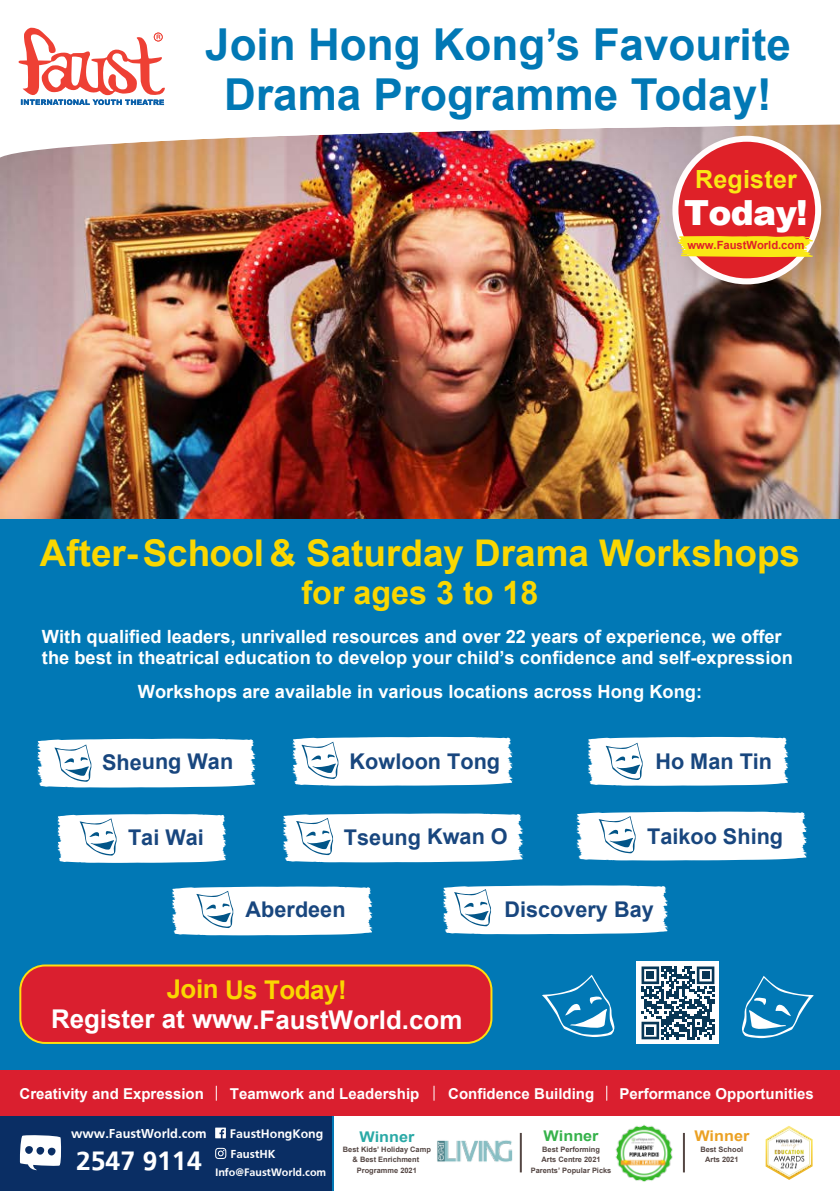
<style>
.page{position:relative;width:840px;height:1191px;background:#fff}
.page>*{position:absolute;margin:0;border:0;box-sizing:border-box;transform-origin:0 0}
.t1{font:700 44px/50px "Arial";color:#0178b5;text-align:center}
.t2{font:700 36.8px "Arial";color:#fad701}
.t3{font:900 34.6px "Arial";letter-spacing:-.02em;color:#fff}
.t4{font:700 32.2px "Arial";color:#fad701}
.t5{font:700 27.4px "Frutiger";color:#fff}
.t6{font:700 25.8px "Arial";color:#fff}
.t7{font:700 25.8px "Arial";letter-spacing:-.02em;color:#fad701}
.t8{font:700 25px "Arial";letter-spacing:.01em;color:#fae815}
.t9{font:700 21.6px "Arial";letter-spacing:-.005em;color:#18467e}
.t10{font:700 18.2px/21.8px "Arial";color:#fff}
.t11{font:700 15px "Arial";color:#fff}
.t12{font:700 14.8px "Arial";color:#2aa9a6;scale:1.1 1}
.t13{font:700 14.8px "Arial";color:#36b24b;scale:1.1 1}
.t14{font:700 14.8px "Arial";color:#eba124;scale:1.1 1}
.t15{font:700 13.4px "Frutiger";color:#fff}
.t16{font:700 12.8px "Frutiger";color:#fff}
.t17{font:700 12px "Frutiger";color:#fff}
.t18{font:700 11.2px "Frutiger";color:#fff}
.t19{font:700 11.2px "Arial";letter-spacing:-.005em;color:#df2128}
.t20{font:700 7.4px/10.6px "Arial";color:#544643;text-align:center}
</style>
<div class="page">
<div style="left:0;top:73px;width:839px;height:1118px;background:#0178b5"></div>
<svg style="left:292px;top:737px;width:220px;height:48px;background:#f0f6f9"></svg>
<svg style="left:37px;top:738px;width:219px;height:49px;background:#eaf3f7"></svg>
<svg style="left:443px;top:885px;width:225px;height:49px;background:#ecf4f8"></svg>
<svg style="left:172px;top:886px;width:200px;height:49px;background:#ecf4f8"></svg>
<svg style="left:283px;top:813px;width:240px;height:49px;background:#edf4f8"></svg>
<svg style="left:588px;top:737px;width:200px;height:48px;background:#eff5f9"></svg>
<svg style="left:57px;top:814px;width:169px;height:49px;background:#eaf2f7"></svg>
<svg style="left:576px;top:811px;width:230px;height:49px;background:#ecf4f8"></svg>
<img style="left:0;top:157px;width:839px;height:362px">
<div style="left:0;top:27px;width:348px;height:109px;background:#fff"></div>
<div style="left:348px;top:73px;width:491px;height:24px;background:#fff"></div>
<img style="left:110px;top:97px;width:729px;height:60px">
<svg style="left:0;top:28px;width:221px;height:77px"></svg>
<div style="left:0;top:1070px;width:839px;height:45px;background:#da1f2f"></div>
<svg style="left:216px;top:1085px;width:1px;height:15px"></svg>
<svg style="left:433px;top:1085px;width:1px;height:15px"></svg>
<svg style="left:606px;top:1085px;width:1px;height:15px"></svg>
<div style="left:0;top:1116px;width:332px;height:75px;background:#0a2e64"></div>
<svg style="left:19px;top:1135px;width:43px;height:35px"></svg>
<svg style="left:215px;top:1127px;width:11px;height:11px"></svg>
<svg style="left:215px;top:1147px;width:11px;height:12px"></svg>
<div style="left:333px;top:1116px;width:506px;height:75px;background:#fff"></div>
<img style="left:437px;top:1140px;width:75px;height:22px">
<hr style="left:519px;top:1133px;width:2px;height:39px;background:#544643">
<hr style="left:682px;top:1133px;width:2px;height:39px;background:#544643">
<img style="left:615px;top:1125px;width:58px;height:57px">
<svg style="left:765px;top:1126px;width:47px;height:53px"></svg>
<img style="left:766px;top:1128px;width:44px;height:50px">
<div style="left:20px;top:965px;width:471px;height:78px;background:#da1f2f;border-radius:25px"></div>
<div style="left:19px;top:964px;width:473px;height:80px;border:2px solid #ffdd0f;border-radius:25px"></div>
<svg style="left:542px;top:974px;width:72px;height:63px"></svg>
<svg style="left:742px;top:976px;width:71px;height:62px"></svg>
<div style="left:636px;top:961px;width:83px;height:83px;background:#fff"></div>
<svg style="left:641px;top:966px;width:73px;height:73px"></svg>
<div style="left:646px;top:971px;width:7px;height:8px;background:#083756"></div>
<div style="left:701px;top:971px;width:8px;height:8px;background:#083756"></div>
<div style="left:646px;top:1026px;width:7px;height:8px;background:#083756"></div>
<img style="left:649px;top:113px;width:190px;height:217px">
<div style="left:675px;top:139px;width:142px;height:142px;background:#df2128;border-radius:50%"></div>
<div style="left:672px;top:136px;width:148px;height:148px;border:6px solid #fffcfc;border-radius:50%"></div>
<svg style="left:677px;top:235px;width:136px;height:22px;background:#f5d822"></svg>
<h1 class="t1" style="left:205px;top:20px;width:587px">Join Hong Kong’s Favourite<br>Drama Programme Today!</h1>
<h3 class="t8" style="left:694px;top:162px;width:103px">Register</h3>
<h3 class="t3" style="left:683px;top:188px;width:125px">Today!</h3>
<p class="t19" style="left:687px;top:237px;width:118px">www.FaustWorld.com</p>
<h2 class="t2" style="left:40px;top:527px;width:761px">After-School&amp; Saturday Drama Workshops</h2>
<h3 class="t4" style="left:301px;top:569px;width:238px">for ages 3 to 18</h3>
<p class="t10" style="left:42px;top:625px;width:752px">With qualified leaders, unrivalled resources and over 22 years of experience, we offer the best in theatrical education to develop your child’s confidence and self-expression</p>
<p class="t10" style="left:138px;top:681px;width:565px">Workshops are available in various locations across Hong Kong:</p>
<p class="t9" style="left:102px;top:746px;width:133px">Sheung Wan</p>
<p class="t9" style="left:349px;top:746px;width:152px">Kowloon Tong</p>
<p class="t9" style="left:655px;top:746px;width:118px">Ho Man Tin</p>
<p class="t9" style="left:128px;top:822px;width:77px">Tai Wai</p>
<p class="t9" style="left:646px;top:821px;width:138px">Taikoo Shing</p>
<p class="t9" style="left:344px;top:821px;width:165px">Tseung Kwan O</p>
<p class="t9" style="left:245px;top:894px;width:101px">Aberdeen</p>
<p class="t9" style="left:504px;top:894px;width:151px">Discovery Bay</p>
<h3 class="t7" style="left:166px;top:971px;width:181px">Join Us Today!</h3>
<h3 class="t6" style="left:51px;top:1001px;width:412px">Register at www.FaustWorld.com</h3>
<p class="t11" style="left:20px;top:1083px;width:186px">Creativity and Expression</p>
<p class="t11" style="left:230px;top:1083px;width:191px">Teamwork and Leadership</p>
<p class="t11" style="left:448px;top:1083px;width:147px">Confidence Building</p>
<p class="t11" style="left:619px;top:1083px;width:196px">Performance Opportunities</p>
<p class="t15" style="left:71px;top:1125px;width:137px">www.FaustWorld.com</p>
<h3 class="t5" style="left:76px;top:1145px;width:127px">2547 9114</h3>
<p class="t18" style="left:215px;top:1166px;width:113px">Info@FaustWorld.com</p>
<p class="t16" style="left:230px;top:1126px;width:95px">FaustHongKong</p>
<p class="t17" style="left:230px;top:1147px;width:47px">FaustHK</p>
<p class="t13" style="left:543px;top:1125px;width:51px">Winner</p>
<p class="t20" style="left:530px;top:1143px;width:82px">Best Performing<br>Arts Centre 2021<br>Parents’ Popular Picks</p>
<p class="t14" style="left:694px;top:1125px;width:51px">Winner</p>
<p class="t20" style="left:700px;top:1143px;width:44px">Best School<br>Arts 2021</p>
<p class="t12" style="left:359px;top:1126px;width:51px">Winner</p>
<p class="t20" style="left:342px;top:1144px;width:89px">Best Kids’ Holiday Camp &amp; Best Enrichment<br>Programme 2021</p>
</div>
